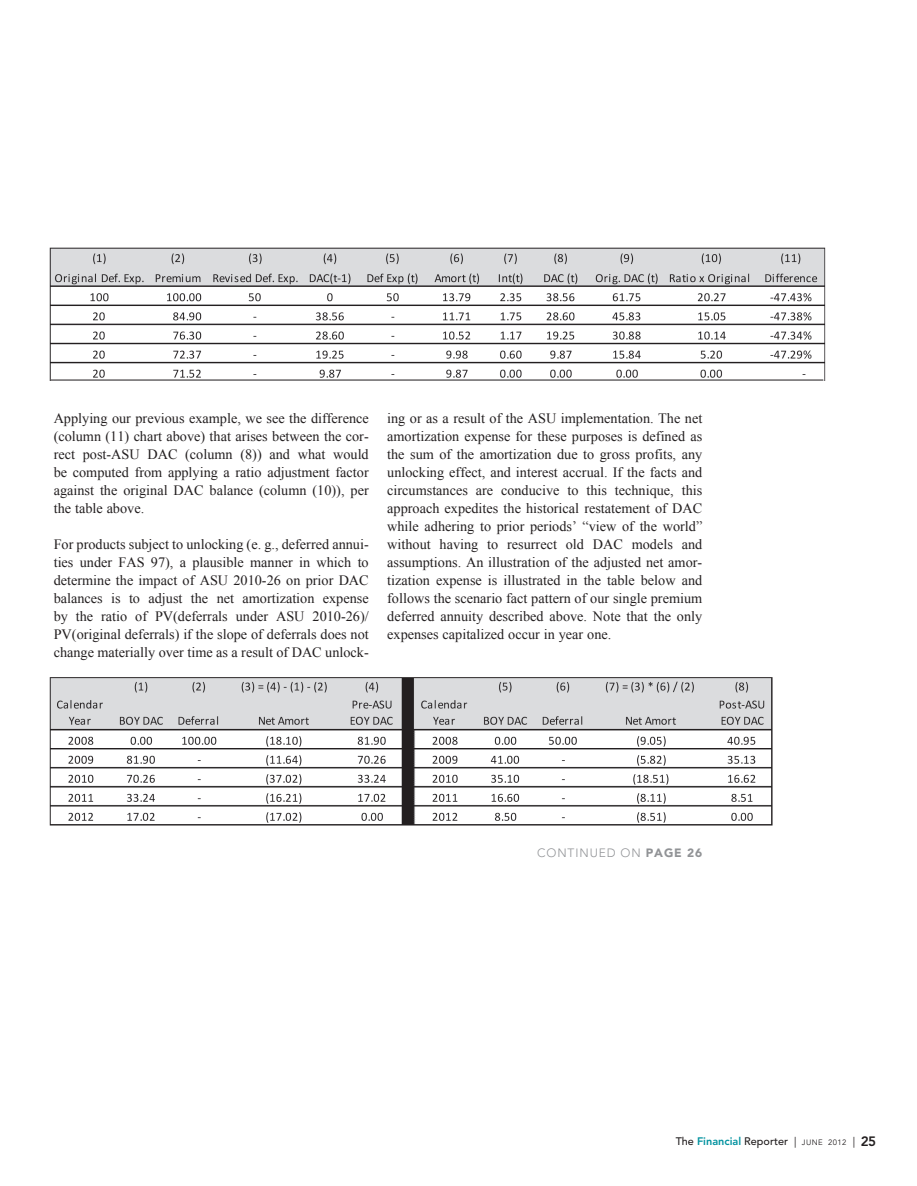
<style>
.page{position:relative;width:917px;height:1186px;background:#fff}
.page>*{position:absolute;margin:0;border:0;box-sizing:border-box;transform-origin:0 0}
.t1{font:14.25px/18px "Times New Roman";color:#231f20;text-align:justify}
.t2{font:300 12px "Avenir LT Std";letter-spacing:.075em;color:#919396}
.t3{font:500 10.8px "Avenir LT Std";color:#231f20}
.s1{font-weight:900}
.s2{font-weight:800;color:#00929f}
.s3{font-weight:400}
.s4{font-weight:400;font-size:7.8px}
.s5{font-weight:800;font-size:13.5px}
</style>
<div class="page">
<img style="left:49px;top:247px;width:777px;height:133px">
<img style="left:49px;top:677px;width:724px;height:149px">
<hr style="left:51px;top:380px;width:772px;height:1px;background:#231f20">
<p class="t1" style="left:54px;top:409px;width:317px">Applying our previous example, we see the difference (column (11) chart above) that arises between the cor&shy;rect post-ASU DAC (column (8)) and what would be computed from applying a ratio adjustment factor against the original DAC balance (column (10)), per the table above.</p>
<p class="t1" style="left:54px;top:535px;width:317px">For products subject to unlocking (e. g., deferred annui&shy;ties under FAS 97), a plausible manner in which to determine the impact of ASU 2010-26 on prior DAC balances is to adjust the net amortization expense by the ratio of PV(deferrals under ASU 2010-26)/ PV(original deferrals) if the slope of deferrals does not change materially over time as a result of DAC unlock-</p>
<p class="t1" style="left:387px;top:409px;width:317px">ing or as a result of the ASU implementation. The net amortization expense for these purposes is defined as the sum of the amortization due to gross profits, any unlocking effect, and interest accrual. If the facts and circumstances are conducive to this technique, this approach expedites the historical restatement of DAC while adhering to prior periods’ “view of the world” without having to resurrect old DAC models and assumptions. An illustration of the adjusted net amor&shy;tization expense is illustrated in the table below and follows the scenario fact pattern of our single premium deferred annuity described above. Note that the only expenses capitalized occur in year one.</p>
<p class="t2" style="left:537px;top:845px;width:167px">CONTINUED ON <span class="s1">PAGE 26</span></p>
<p class="t3" style="left:676px;top:1134px;width:202px">The <span class="s2">Financial</span> Reporter <span class="s3">|</span> <span class="s4">JUNE 2012</span> <span class="s3">|</span> <span class="s5">25</span></p>
</div>
